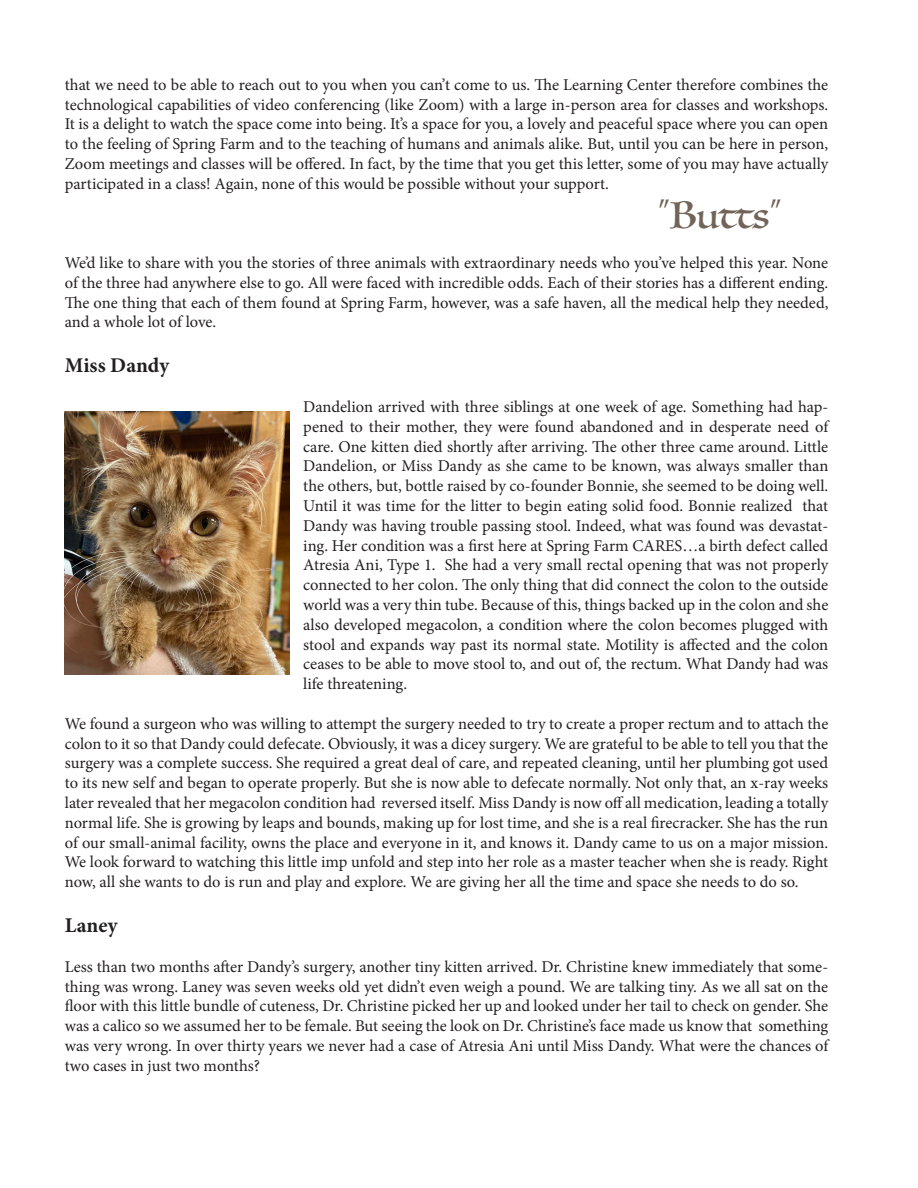
<style>
.page{position:relative;width:918px;height:1188px;background:#fff}
.page>*{position:absolute;margin:0;border:0;box-sizing:border-box;transform-origin:0 0}
.t1{font:36px "Luminari";color:#716459}
.t2{font:700 21px "Minion Pro";color:#231f20}
.t3{font:16.5px/19.8px "Minion Pro";letter-spacing:-.005em;color:#231f20;text-align:justify}
</style>
<div class="page">
<img style="left:65px;top:412px;width:224px;height:263px">
<p class="t3" style="left:65px;top:75px;width:765px">that we need to be able to reach out to you when you can’t come to us. The Learning Center therefore combines the technological capabilities of video conferencing (like Zoom) with a large in-person area for classes and workshops.<br>It is a delight to watch the space come into being. It’s a space for you, a lovely and peaceful space where you can open to the feeling of Spring Farm and to the teaching of humans and animals alike. But, until you can be here in person, Zoom meetings and classes will be offered. In fact, by the time that you get this letter, some of you may have actually participated in a class! Again, none of this would be possible without your support.</p>
<p class="t1" style="left:658px;top:185px;width:125px">“Butts”</p>
<p class="t3" style="left:65px;top:253px;width:765px">We’d like to share with you the stories of three animals with extraordinary needs who you’ve helped this year. None of the three had anywhere else to go. All were faced with incredible odds. Each of their stories has a different ending.<br>The one thing that each of them found at Spring Farm, however, was a safe haven, all the medical help they needed, and a whole lot of love.</p>
<p class="t2" style="left:65px;top:351px;width:106px">Miss Dandy</p>
<p class="t3" style="left:303px;top:397px;width:527px">Dandelion arrived with three siblings at one week of age. Something had hap&shy;pened to their mother, they were found abandoned and in desperate need of care. One kitten died shortly after arriving. The other three came around. Little Dandelion, or Miss Dandy as she came to be known, was always smaller than the others, but, bottle raised by co-founder Bonnie, she seemed to be doing well.<br>Until it was time for the litter to begin eating solid food. Bonnie realized that Dandy was having trouble passing stool. Indeed, what was found was devastat&shy;ing. Her condition was a first here at Spring Farm CARES…a birth defect called Atresia Ani, Type 1. She had a very small rectal opening that was not properly connected to her colon. The only thing that did connect the colon to the outside world was a very thin tube. Because of this, things backed up in the colon and she also developed megacolon, a condition where the colon becomes plugged with stool and expands way past its normal state. Motility is affected and the colon ceases to be able to move stool to, and out of, the rectum. What Dandy had was life threatening.</p>
<p class="t3" style="left:65px;top:714px;width:765px">We found a surgeon who was willing to attempt the surgery needed to try to create a proper rectum and to attach the colon to it so that Dandy could defecate. Obviously, it was a dicey surgery. We are grateful to be able to tell you that the surgery was a complete success. She required a great deal of care, and repeated cleaning, until her plumbing got used to its new self and began to operate properly. But she is now able to defecate normally. Not only that, an x-ray weeks later revealed that her megacolon condition had reversed itself. Miss Dandy is now off all medication, leading a totally normal life. She is growing by leaps and bounds, making up for lost time, and she is a real firecracker. She has the run of our small-animal facility, owns the place and everyone in it, and knows it. Dandy came to us on a major mission.<br>We look forward to watching this little imp unfold and step into her role as a master teacher when she is ready. Right now, all she wants to do is run and play and explore. We are giving her all the time and space she needs to do so.</p>
<p class="t2" style="left:65px;top:911px;width:54px">Laney</p>
<p class="t3" style="left:65px;top:957px;width:765px">Less than two months after Dandy’s surgery, another tiny kitten arrived. Dr. Christine knew immediately that some&shy;thing was wrong. Laney was seven weeks old yet didn’t even weigh a pound. We are talking tiny. As we all sat on the floor with this little bundle of cuteness, Dr. Christine picked her up and looked under her tail to check on gender. She was a calico so we assumed her to be female. But seeing the look on Dr. Christine’s face made us know that something was very wrong. In over thirty years we never had a case of Atresia Ani until Miss Dandy. What were the chances of two cases in just two months?</p>
</div>
